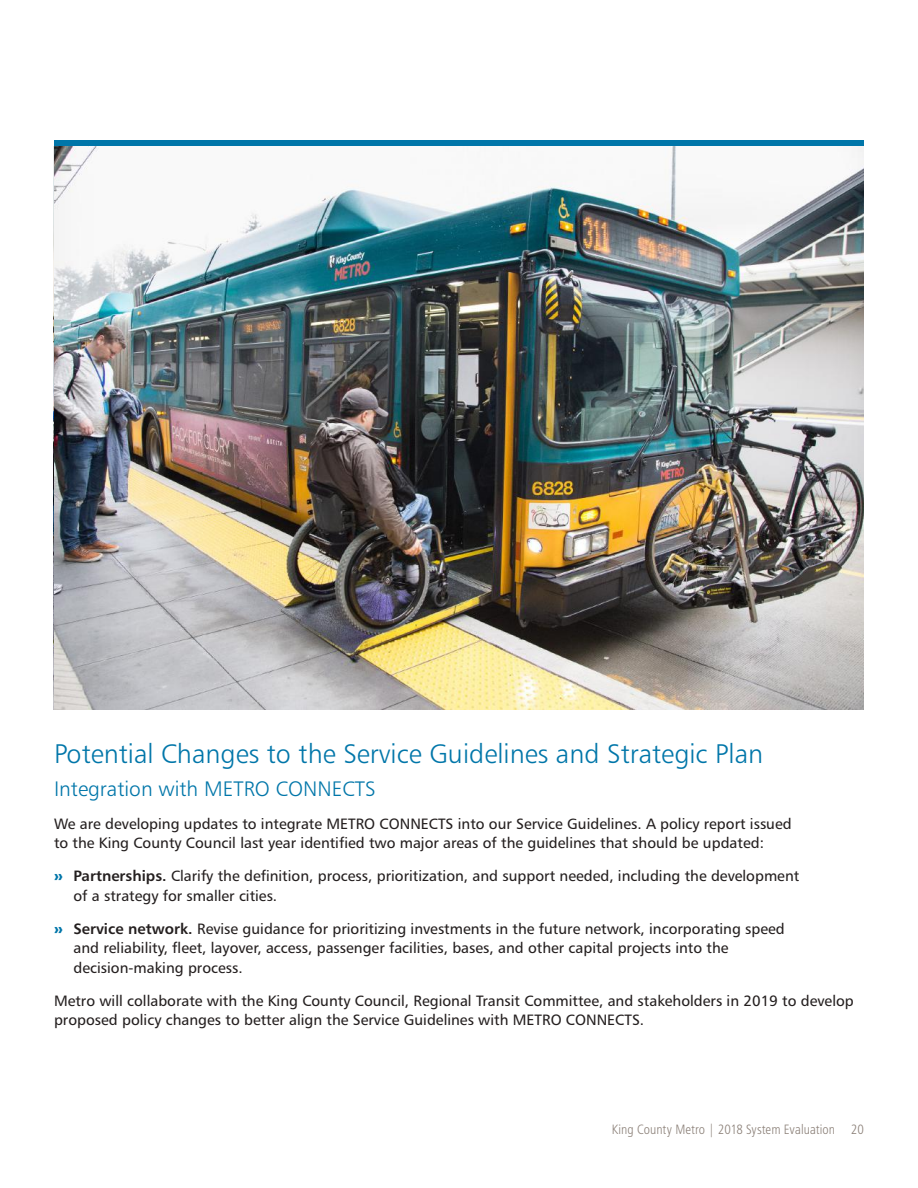
<style>
.page{position:relative;width:918px;height:1188px;background:#fff}
.page>*{position:absolute;margin:0;border:0;box-sizing:border-box;transform-origin:0 0}
.t1{font:27px "Humanist 777 BT Light B";color:#0076a9}
.t2{font:21px "Humanist 777 BT Light B";color:#0076a9}
.t3{font:15px/19.5px "Humanist 777 BT Roman B";color:#241f1f}
.t4{font:13.5px "Humanist 777 BT Light Condensed B";letter-spacing:.005em;color:#8c8179}
.s1{font-family:"Humanist 777 BT Black B";color:#0076a9}
.s2{font-family:"Humanist 777 BT Bold B"}
</style>
<div class="page">
<div style="left:54px;top:140px;width:810px;height:7px;background:#0076a9"></div>
<img style="left:54px;top:147px;width:810px;height:563px">
<h1 class="t1" style="left:54px;top:737px;width:711px">Potential Changes to the Service Guidelines and Strategic Plan</h1>
<h2 class="t2" style="left:54px;top:776px;width:323px">Integration with METRO CONNECTS</h2>
<p class="t3" style="left:54px;top:814px;width:739px">We are developing updates to integrate METRO CONNECTS into our Service Guidelines. A policy report issued to the King County Council last year identified two major areas of the guidelines that should be updated:</p>
<p class="t3" style="left:74px;top:866px;width:727px;text-indent:-20px"><span class="s1">»</span> <span class="s2">Partnerships.</span> Clarify the definition, process, prioritization, and support needed, including the development of a strategy for smaller cities.</p>
<p class="t3" style="left:74px;top:919px;width:713px;text-indent:-20px"><span class="s1">»</span> <span class="s2">Service network.</span> Revise guidance for prioritizing investments in the future network, incorporating speed and reliability, fleet, layover, access, passenger facilities, bases, and other capital projects into the decision-making process.</p>
<p class="t3" style="left:54px;top:991px;width:801px">Metro will collaborate with the King County Council, Regional Transit Committee, and stakeholders in 2019 to develop proposed policy changes to better align the Service Guidelines with METRO CONNECTS.</p>
<p class="t4" style="left:612px;top:1121px;width:254px">King County Metro | 2018 System Evaluation 20</p>
</div>
